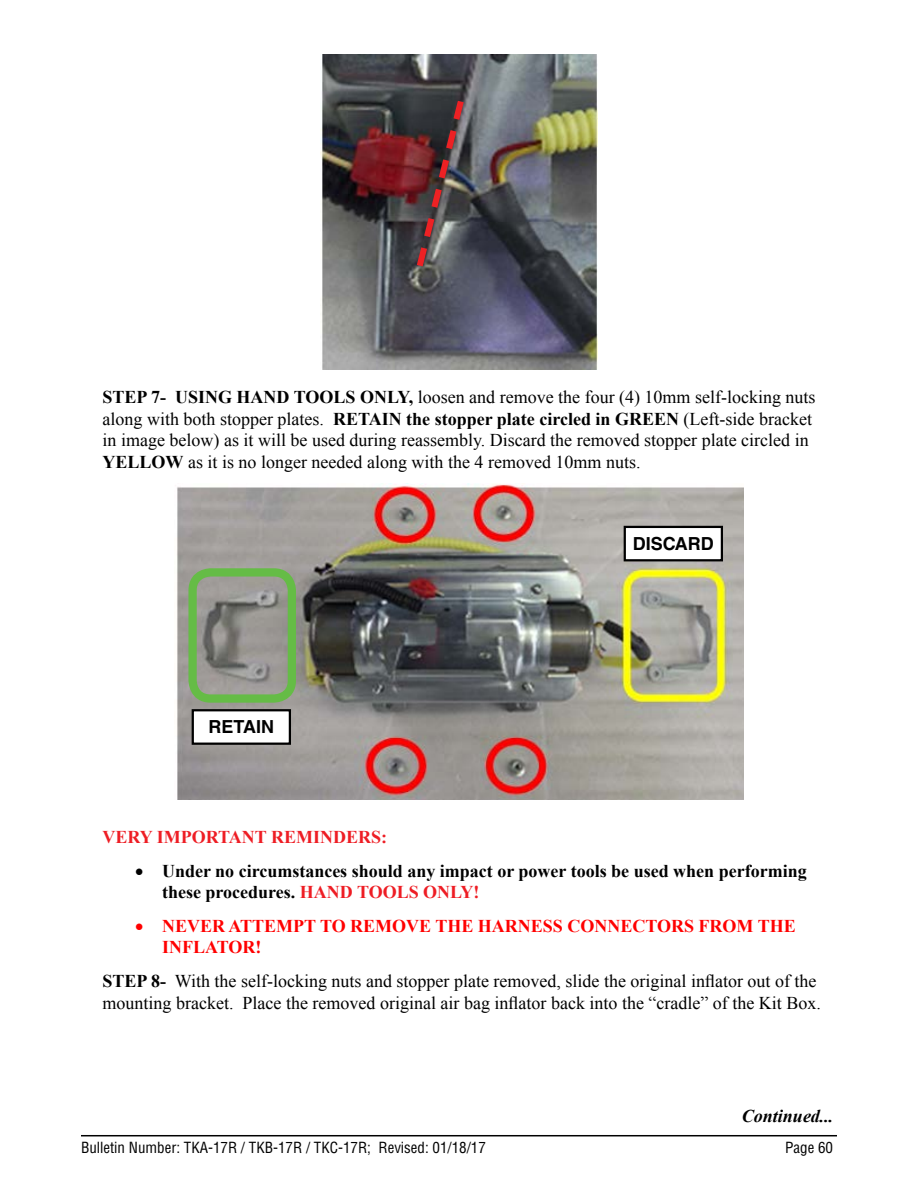
<style>
.page{position:relative;width:918px;height:1188px;background:#fff}
.page>*{position:absolute;margin:0;border:0;box-sizing:border-box;transform-origin:0 0}
.t1{font:18px/21.6px "Times New Roman";color:#000}
.t2{font:700 18px/21.6px "Times New Roman";color:#000}
.t3{font:700 18px/21.6px "Times New Roman";color:#f00}
.t4{font:700 18px "Times New Roman";color:#ee1d24}
.t5{font:700 18px "Helvetica LT Std";color:#000}
.t6{font:italic 700 18px "Times New Roman";color:#000}
.t7{font:condensed 15px "Helvetica LT Std";color:#000}
.s1{font-weight:700}
.s2{color:#ee1d24}
</style>
<div class="page">
<hr style="left:81px;top:1135px;width:756px;height:1px;background:#000">
<img style="left:320px;top:54px;width:278px;height:316px">
<img style="left:412px;top:94px;width:56px;height:179px">
<img style="left:177px;top:484px;width:567px;height:316px">
<div style="left:188px;top:568px;width:108px;height:135px;border:8px solid #65bc46;border-radius:18px"></div>
<div style="left:625px;top:527px;width:97px;height:33px;background:#fff"></div>
<div style="left:624px;top:526px;width:99px;height:35px;border:2px solid #000"></div>
<div style="left:193px;top:710px;width:97px;height:34px;background:#fff"></div>
<div style="left:192px;top:709px;width:99px;height:36px;border:2px solid #000"></div>
<p class="t1" style="left:103px;top:386px;width:715px"><span class="s1">STEP 7- USING HAND TOOLS ONLY,</span> loosen and remove the four (4) 10mm self-locking nuts along with both stopper plates. <span class="s1">RETAIN the stopper plate circled in GREEN</span> (Left-side bracket in image below) as it will be used during reassembly. Discard the removed stopper plate circled in <span class="s1">YELLOW</span> as it is no longer needed along with the 4 removed 10mm nuts.</p>
<p class="t5" style="left:209px;top:716px;width:67px">RETAIN</p>
<p class="t5" style="left:633px;top:533px;width:83px">DISCARD</p>
<p class="t4" style="left:103px;top:825px;width:286px">VERY IMPORTANT REMINDERS:</p>
<p class="t2" style="left:162px;top:859px;width:646px;text-indent:-27px">• Under no circumstances should any impact or power tools be used when performing these procedures. <span class="s2">HAND TOOLS ONLY!</span></p>
<p class="t3" style="left:162px;top:915px;width:635px;text-indent:-27px">• NEVER ATTEMPT TO REMOVE THE HARNESS CONNECTORS FROM THE<br>INFLATOR!</p>
<p class="t1" style="left:103px;top:970px;width:720px"><span class="s1">STEP 8-</span> With the self-locking nuts and stopper plate removed, slide the original inflator out of the mounting bracket. Place the removed original air bag inflator back into the “cradle” of the Kit Box.</p>
<p class="t6" style="left:742px;top:1104px;width:93px">Continued...</p>
<p class="t7" style="left:81px;top:1138px;width:406px">Bulletin Number: TKA-17R / TKB-17R / TKC-17R; Revised: 01/18/17</p>
<p class="t7" style="left:785px;top:1138px;width:49px">Page 60</p>
</div>
